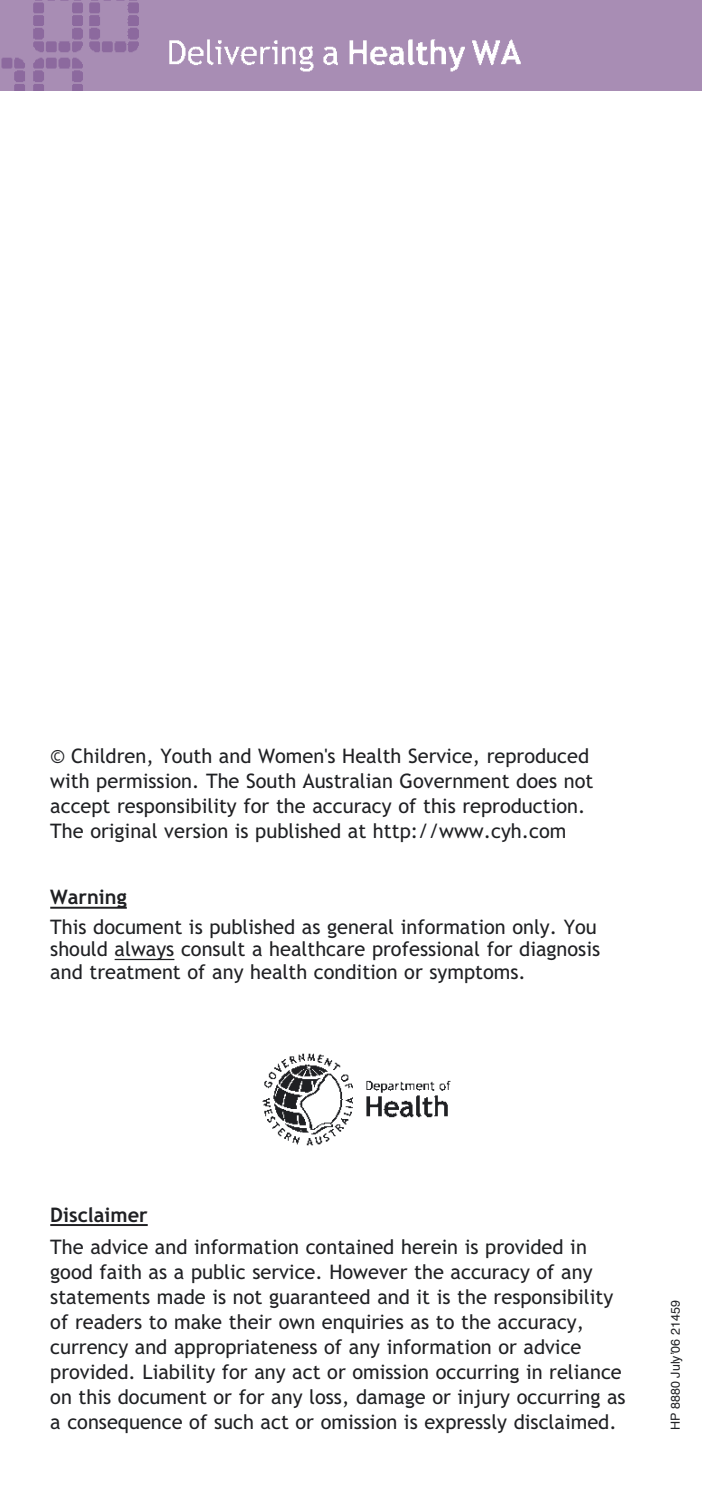
<style>
.page{position:relative;width:702px;height:1489px;background:#fff}
.page>*{position:absolute;margin:0;border:0;box-sizing:border-box;transform-origin:0 0}
.t1{font:20px/25px "Trebuchet MSPS";color:#1f2023}
.t2{font:700 20px "Trebuchet MSPS";color:#1f2023}
.t3{font:12.5px "Helvetica";color:#1f2023}
</style>
<div class="page">
<div style="left:0;top:0;width:702px;height:90px;background:#a88db4"></div>
<hr style="left:50px;top:906px;width:77px;height:2px;background:#1f2023">
<hr style="left:115px;top:958px;width:59px;height:2px;background:#1f2023">
<hr style="left:50px;top:1223px;width:98px;height:2px;background:#1f2023">
<img style="left:1px;top:0;width:82px;height:90px">
<img style="left:89px;top:0;width:50px;height:52px">
<img style="left:169px;top:39px;width:352px;height:33px">
<img style="left:262px;top:1053px;width:189px;height:93px">
<p class="t1" style="left:50px;top:743px;width:544px">© Children, Youth and Women's Health Service, reproduced with permission. The South Australian Government does not accept responsibility for the accuracy of this reproduction.<br>The original version is published at http://www.cyh.com</p>
<p class="t2" style="left:50px;top:885px;width:78px">Warning</p>
<p class="t1" style="left:50px;top:915px;width:551px;line-height:22.5px">This document is published as general information only. You should always consult a healthcare professional for diagnosis and treatment of any health condition or symptoms.</p>
<p class="t2" style="left:50px;top:1202px;width:99px">Disclaimer</p>
<p class="t1" style="left:50px;top:1233px;width:577px">The advice and information contained herein is provided in good faith as a public service. However the accuracy of any statements made is not guaranteed and it is the responsibility of readers to make their own enquiries as to the accuracy, currency and appropriateness of any information or advice provided. Liability for any act or omission occurring in reliance on this document or for any loss, damage or injury occurring as a consequence of such act or omission is expressly disclaimed.</p>
<p class="t3" style="left:664px;top:1429px;width:132px;rotate:-90deg">HP 8880 July’06 21459</p>
</div>
